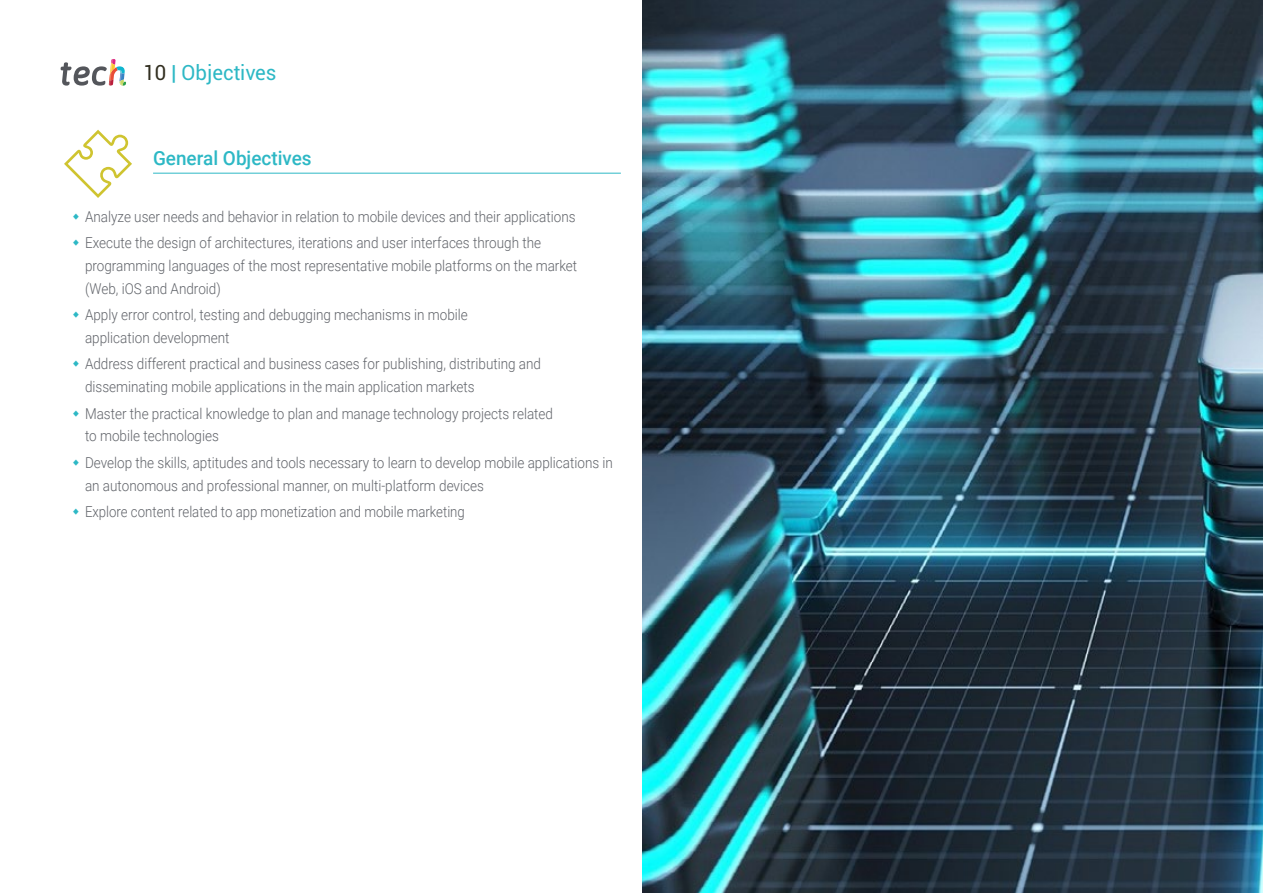
<style>
.page{position:relative;width:1263px;height:893px;background:#fff}
.page>*{position:absolute;margin:0;border:0;box-sizing:border-box;transform-origin:0 0}
.t1{font:21px "Roboto";color:#2db8c5}
.t2{font:500 19.5px "Roboto";color:#2db8c5}
.t3{font:300 15px/22.5px "Roboto";color:#61646a;scale:.9 1}
.t4{font:300 15px "Roboto";color:#61646a;scale:.88 1}
.s1{color:#312e20}
</style>
<div class="page">
<svg style="left:64px;top:130px;width:68px;height:68px"></svg>
<img style="left:642px;top:0;width:621px;height:893px">
<svg style="left:61px;top:59px;width:65px;height:27px"></svg>
<hr style="left:153px;top:173px;width:468px;height:1px;background:#2db8c5">
<h1 class="t1" style="left:144px;top:57px;width:135px"><span class="s1">10</span> | Objectives</h1>
<h2 class="t2" style="left:153px;top:144px;width:160px">General Objectives</h2>
<p class="t3" style="left:85px;top:202px;width:546px;line-height:26.7px">Analyze user needs and behavior in relation to mobile devices and their applications<br>Execute the design of architectures, iterations and user interfaces through the</p>
<p class="t3" style="left:85px;top:254px;width:548px">programming languages of the most representative mobile platforms on the market (Web, iOS and Android)</p>
<p class="t3" style="left:85px;top:303px;width:427px">Apply error control, testing and debugging mechanisms in mobile application development</p>
<p class="t3" style="left:85px;top:352px;width:508px">Address different practical and business cases for publishing, distributing and disseminating mobile applications in the main application markets</p>
<p class="t3" style="left:85px;top:402px;width:522px">Master the practical knowledge to plan and manage technology projects related to mobile technologies</p>
<p class="t3" style="left:85px;top:451px;width:588px">Develop the skills, aptitudes and tools necessary to learn to develop mobile applications in an autonomous and professional manner, on multi-platform devices</p>
<p class="t4" style="left:85px;top:501px;width:433px">Explore content related to app monetization and mobile marketing</p>
</div>
